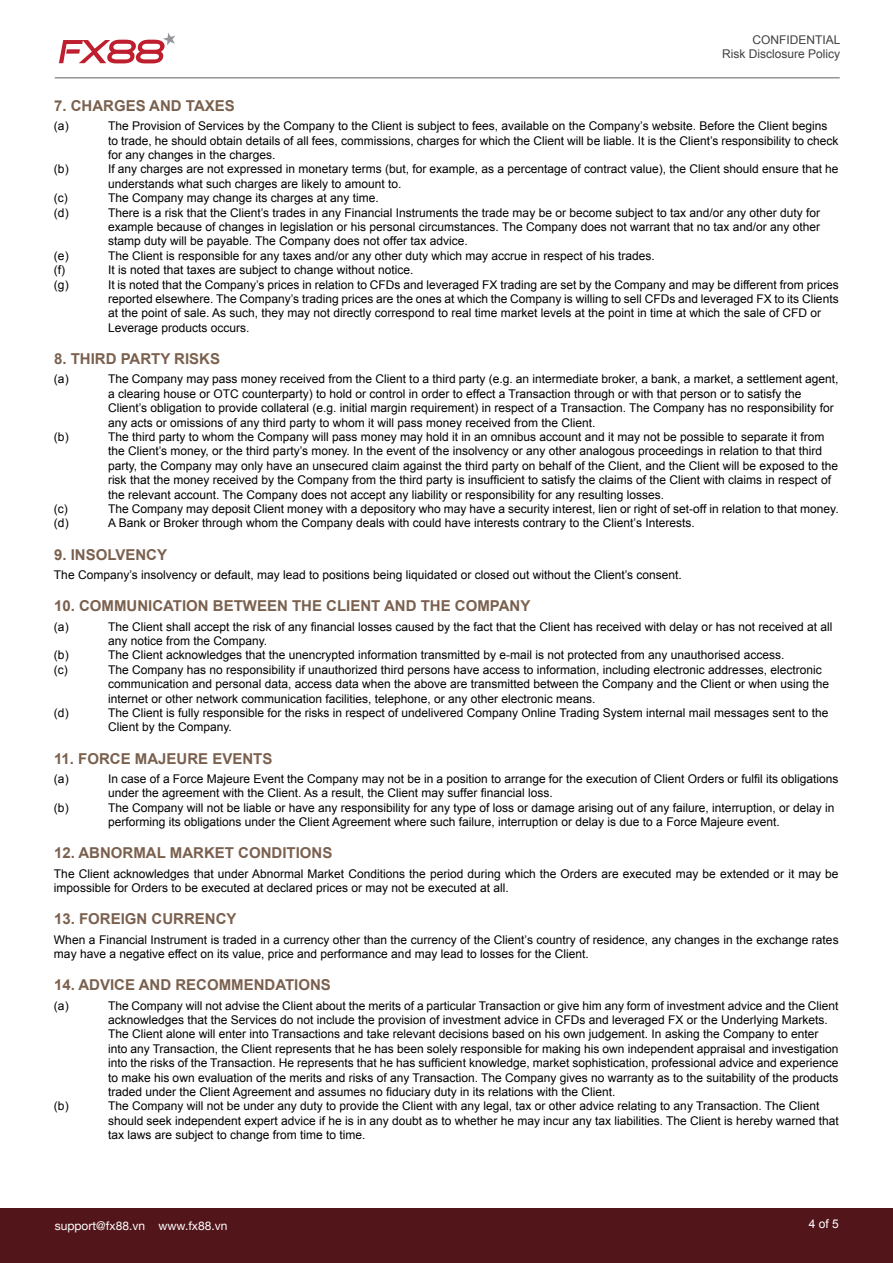
<style>
.page{position:relative;width:893px;height:1263px;background:#fff}
.page>*{position:absolute;margin:0;border:0;box-sizing:border-box;transform-origin:0 0}
.t1{font:700 15px "Arial";color:#7a604e}
.t2{font:12px/14.4px "Arial";color:#000}
.t3{font:12px/14.4px "Arial";color:#414042;text-align:right}
.t4{font:12px "Helvetica Neue";color:#fff}
.t5{font:12px "Arial";color:#fff}
</style>
<div class="page">
<svg style="left:59px;top:33px;width:116px;height:30px"></svg>
<hr style="left:55px;top:77px;width:785px;height:2px;background:#939598">
<div style="left:0;top:1209px;width:893px;height:54px;background:#51151a"></div>
<p class="t1" style="left:54px;top:96px;width:182px">7. CHARGES AND TAXES</p>
<p class="t3" style="left:722px;top:33px;width:120px">CONFIDENTIAL<br>Risk Disclosure Policy</p>
<p class="t2" style="left:54px;top:119px;width:16px">(a)</p>
<p class="t2" style="left:108px;top:119px;width:732px">The Provision of Services by the Company to the Client is subject to fees, available on the Company’s website. Before the Client begins to trade, he should obtain details of all fees, commissions, charges for which the Client will be liable. It is the Client’s responsibility to check for any changes in the charges.</p>
<p class="t2" style="left:54px;top:162px;width:16px">(b)</p>
<p class="t2" style="left:108px;top:162px;width:732px">If any charges are not expressed in monetary terms (but, for example, as a percentage of contract value), the Client should ensure that he understands what such charges are likely to amount to.</p>
<p class="t2" style="left:54px;top:191px;width:15px">(c)</p>
<p class="t2" style="left:108px;top:191px;width:272px">The Company may change its charges at any time.</p>
<p class="t2" style="left:54px;top:205px;width:16px">(d)</p>
<p class="t2" style="left:108px;top:205px;width:714px;text-align:justify">There is a risk that the Client’s trades in any Financial Instruments the trade may be or become subject to tax and/or any other duty for example because of changes in legislation or his personal circumstances. The Company does not warrant that no tax and/or any other stamp duty will be payable. The Company does not offer tax advice.</p>
<p class="t2" style="left:54px;top:249px;width:16px">(e)</p>
<p class="t2" style="left:108px;top:249px;width:548px">The Client is responsible for any taxes and/or any other duty which may accrue in respect of his trades.</p>
<p class="t2" style="left:54px;top:263px;width:13px">(f)</p>
<p class="t2" style="left:108px;top:263px;width:307px">It is noted that taxes are subject to change without notice.</p>
<p class="t2" style="left:54px;top:277px;width:16px">(g)</p>
<p class="t2" style="left:108px;top:277px;width:732px">It is noted that the Company’s prices in relation to CFDs and leveraged FX trading are set by the Company and may be different from prices reported elsewhere. The Company’s trading prices are the ones at which the Company is willing to sell CFDs and leveraged FX to its Clients at the point of sale. As such, they may not directly correspond to real time market levels at the point in time at which the sale of CFD or Leverage products occurs.</p>
<p class="t1" style="left:54px;top:349px;width:168px">8. THIRD PARTY RISKS</p>
<p class="t2" style="left:54px;top:372px;width:16px">(a)</p>
<p class="t2" style="left:108px;top:372px;width:732px">The Company may pass money received from the Client to a third party (e.g. an intermediate broker, a bank, a market, a settlement agent, a clearing house or OTC counterparty) to hold or control in order to effect a Transaction through or with that person or to satisfy the Client’s obligation to provide collateral (e.g. initial margin requirement) in respect of a Transaction. The Company has no responsibility for any acts or omissions of any third party to whom it will pass money received from the Client.</p>
<p class="t2" style="left:54px;top:430px;width:16px">(b)</p>
<p class="t2" style="left:108px;top:430px;width:732px">The third party to whom the Company will pass money may hold it in an omnibus account and it may not be possible to separate it from the Client’s money, or the third party’s money. In the event of the insolvency or any other analogous proceedings in relation to that third party, the Company may only have an unsecured claim against the third party on behalf of the Client, and the Client will be exposed to the risk that the money received by the Company from the third party is insufficient to satisfy the claims of the Client with claims in respect of the relevant account. The Company does not accept any liability or responsibility for any resulting losses.</p>
<p class="t2" style="left:54px;top:502px;width:15px">(c)</p>
<p class="t2" style="left:108px;top:502px;width:732px">The Company may deposit Client money with a depository who may have a security interest, lien or right of set-off in relation to that money.</p>
<p class="t2" style="left:54px;top:516px;width:16px">(d)</p>
<p class="t2" style="left:108px;top:516px;width:588px">A Bank or Broker through whom the Company deals with could have interests contrary to the Client’s Interests.</p>
<p class="t1" style="left:54px;top:544px;width:115px">9. INSOLVENCY</p>
<p class="t2" style="left:54px;top:568px;width:629px">The Company’s insolvency or default, may lead to positions being liquidated or closed out without the Client’s consent.</p>
<p class="t1" style="left:54px;top:596px;width:478px">10. COMMUNICATION BETWEEN THE CLIENT AND THE COMPANY</p>
<p class="t2" style="left:54px;top:619px;width:16px">(a)</p>
<p class="t2" style="left:108px;top:619px;width:726px">The Client shall accept the risk of any financial losses caused by the fact that the Client has received with delay or has not received at all any notice from the Company.</p>
<p class="t2" style="left:54px;top:648px;width:16px">(b)</p>
<p class="t2" style="left:108px;top:648px;width:678px">The Client acknowledges that the unencrypted information transmitted by e-mail is not protected from any unauthorised access.</p>
<p class="t2" style="left:54px;top:662px;width:15px">(c)</p>
<p class="t2" style="left:108px;top:662px;width:723px">The Company has no responsibility if unauthorized third persons have access to information, including electronic addresses, electronic communication and personal data, access data when the above are transmitted between the Company and the Client or when using the internet or other network communication facilities, telephone, or any other electronic means.</p>
<p class="t2" style="left:54px;top:706px;width:16px">(d)</p>
<p class="t2" style="left:108px;top:706px;width:722px">The Client is fully responsible for the risks in respect of undelivered Company Online Trading System internal mail messages sent to the<br>Client by the Company.</p>
<p class="t1" style="left:54px;top:748px;width:220px">11. FORCE MAJEURE EVENTS</p>
<p class="t2" style="left:54px;top:772px;width:16px">(a)</p>
<p class="t2" style="left:108px;top:772px;width:732px">In case of a Force Majeure Event the Company may not be in a position to arrange for the execution of Client Orders or fulfil its obligations under the agreement with the Client. As a result, the Client may suffer financial loss.</p>
<p class="t2" style="left:54px;top:800px;width:16px">(b)</p>
<p class="t2" style="left:108px;top:800px;width:728px">The Company will not be liable or have any responsibility for any type of loss or damage arising out of any failure, interruption, or delay in performing its obligations under the Client Agreement where such failure, interruption or delay is due to a Force Majeure event.</p>
<p class="t1" style="left:54px;top:843px;width:280px">12. ABNORMAL MARKET CONDITIONS</p>
<p class="t2" style="left:54px;top:866px;width:786px">The Client acknowledges that under Abnormal Market Conditions the period during which the Orders are executed may be extended or it may be impossible for Orders to be executed at declared prices or may not be executed at all.</p>
<p class="t1" style="left:54px;top:909px;width:184px">13. FOREIGN CURRENCY</p>
<p class="t2" style="left:54px;top:932px;width:786px">When a Financial Instrument is traded in a currency other than the currency of the Client’s country of residence, any changes in the exchange rates may have a negative effect on its value, price and performance and may lead to losses for the Client.</p>
<p class="t1" style="left:54px;top:975px;width:278px">14. ADVICE AND RECOMMENDATIONS</p>
<p class="t2" style="left:54px;top:998px;width:16px">(a)</p>
<p class="t2" style="left:108px;top:998px;width:732px">The Company will not advise the Client about the merits of a particular Transaction or give him any form of investment advice and the Client acknowledges that the Services do not include the provision of investment advice in CFDs and leveraged FX or the Underlying Markets.<br>The Client alone will enter into Transactions and take relevant decisions based on his own judgement. In asking the Company to enter into any Transaction, the Client represents that he has been solely responsible for making his own independent appraisal and investigation into the risks of the Transaction. He represents that he has sufficient knowledge, market sophistication, professional advice and experience to make his own evaluation of the merits and risks of any Transaction. The Company gives no warranty as to the suitability of the products traded under the Client Agreement and assumes no fiduciary duty in its relations with the Client.</p>
<p class="t2" style="left:54px;top:1099px;width:16px">(b)</p>
<p class="t2" style="left:108px;top:1099px;width:732px">The Company will not be under any duty to provide the Client with any legal, tax or other advice relating to any Transaction. The Client should seek independent expert advice if he is in any doubt as to whether he may incur any tax liabilities. The Client is hereby warned that tax laws are subject to change from time to time.</p>
<p class="t4" style="left:55px;top:1217px;width:174px">support@fx88.vn www.fx88.vn</p>
<p class="t5" style="left:809px;top:1216px;width:32px">4 of 5</p>
</div>
